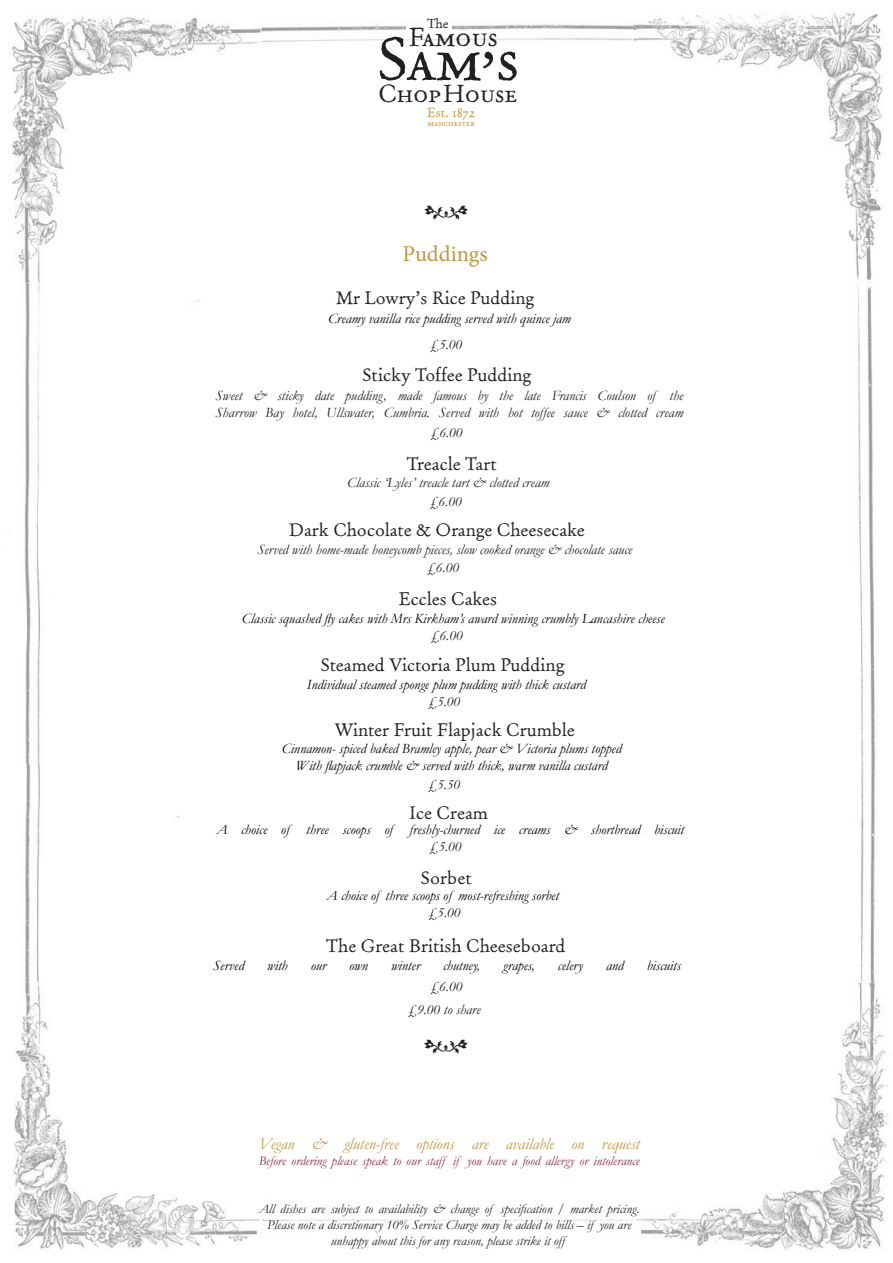
<style>
.page{position:relative;width:893px;height:1263px;background:#fff}
.page>*{position:absolute;margin:0;border:0;box-sizing:border-box;transform-origin:0 0}
.t1{font:59.4px "Old Claude LP Expert";color:#231f20}
.t2{font:58.05px "Old Claude LP Expert";color:#231f20}
.t3{font:26.1px "Old Claude LP Expert";color:#231f20}
.t4{font:24.45px "Old Claude LP Expert";color:#231f20}
.t5{font:22.5px "Minion Pro";color:#c4953d}
.t6{font:18px "Old Claude LP Regular";color:#231f20}
.t7{font:18px "Minion Pro";color:#231f20}
.t8{font:italic 16.5px "Garamond";color:#c4953d}
.t9{font:italic 14.25px "Garamond";color:#000001}
.t10{font:italic 14.25px "Garamond";color:#231f20}
.t11{font:italic 13.35px/16px "Garamond";color:#231f20;text-align:center}
.t12{font:italic 13.35px "Garamond";color:#8f2747}
.t13{font:13.05px "Old Claude LP Regular";color:#231f20}
.t14{font:12.9px "Old Claude LP Regular";color:#c4953e}
.t15{font:8.7px "Old Claude LP Expert";color:#c4953e}
.s1{font-family:"Old Claude LP Expert"}
.s2{font-family:"Old Claude LP Regular";font-size:61.05px}
.s3{font-family:"Old Claude LP Regular"}
</style>
<div class="page">
<img style="left:12px;top:13px;width:876px;height:1237px">
<svg style="left:257px;top:1225px;width:384px;height:24px"></svg>
<div style="left:406px;top:25px;width:46px;height:7px;background:#fff"></div>
<svg style="left:445px;top:205px;width:23px;height:15px"></svg>
<svg style="left:444px;top:1040px;width:24px;height:14px"></svg>
<p class="t13" style="left:427px;top:16px;width:23px"><span class="s1">T</span>he</p>
<h3 class="t3" style="left:409px;top:21px;width:91px">Famous</h3>
<h2 class="t2" style="left:480px;top:37px;width:18px">’</h2>
<h1 class="t1" style="left:377px;top:22px;width:144px"><span class="s2">S</span>am s</h1>
<h3 class="t4" style="left:378px;top:78px;width:140px"><span class="s3">C</span>hop<span class="s3">H</span>ouse</h3>
<p class="t14" style="left:427px;top:105px;width:49px">Est. 1872</p>
<p class="t15" style="left:427px;top:118px;width:49px">manchester</p>
<p class="t7" style="left:424px;top:199px;width:27px">•</p>
<p class="t5" style="left:402px;top:239px;width:87px">Puddings</p>
<p class="t6" style="left:336px;top:287px;width:200px">Mr Lowry’s Rice Pudding</p>
<p class="t9" style="left:328px;top:309px;width:244px">Creamy vanilla rice pudding served with quince jam</p>
<p class="t6" style="left:362px;top:363px;width:170px">Sticky Toffee Pudding</p>
<p class="t10" style="left:215px;top:386px;width:469px">Sweet &amp; sticky date pudding, made famous by the late Francis Coulson of the</p>
<p class="t10" style="left:215px;top:403px;width:469px">Sharrow Bay hotel, Ullswater, Cumbria. Served with hot toffee sauce &amp; clotted cream</p>
<p class="t6" style="left:407px;top:452px;width:92px">Treacle Tart</p>
<p class="t10" style="left:347px;top:473px;width:204px">Classic ‘Lyles’ treacle tart &amp; clotted cream</p>
<p class="t6" style="left:289px;top:518px;width:297px">Dark Chocolate &amp; Orange Cheesecake</p>
<p class="t10" style="left:257px;top:539px;width:377px">Served with home-made honeycomb pieces, slow cooked orange &amp; chocolate sauce</p>
<p class="t6" style="left:399px;top:587px;width:100px">Eccles Cakes</p>
<p class="t9" style="left:242px;top:609px;width:424px">Classic squashed fly cakes with Mrs Kirkham’s award winning crumbly Lancashire cheese</p>
<p class="t10" style="left:430px;top:334px;width:34px">£5.00</p>
<p class="t10" style="left:430px;top:422px;width:34px">£6.00</p>
<p class="t10" style="left:430px;top:491px;width:34px">£6.00</p>
<p class="t10" style="left:427px;top:558px;width:34px">£6.00</p>
<p class="t10" style="left:431px;top:626px;width:34px">£6.00</p>
<p class="t6" style="left:321px;top:654px;width:245px">Steamed Victoria Plum Pudding</p>
<p class="t9" style="left:307px;top:674px;width:281px">Individual steamed sponge plum pudding with thick custard</p>
<p class="t10" style="left:428px;top:691px;width:34px">£5.00</p>
<p class="t6" style="left:335px;top:718px;width:241px">Winter Fruit Flapjack Crumble</p>
<p class="t9" style="left:282px;top:739px;width:341px">Cinnamon- spiced baked Bramley apple, pear &amp; Victoria plums topped</p>
<p class="t9" style="left:296px;top:756px;width:313px">With flapjack crumble &amp; served with thick, warm vanilla custard</p>
<p class="t10" style="left:428px;top:775px;width:34px">£5.50</p>
<p class="t6" style="left:409px;top:801px;width:80px">Ice Cream</p>
<p class="t9" style="left:216px;top:820px;width:469px">A choice of three scoops of freshly-churned ice creams &amp; shortbread biscuit</p>
<p class="t10" style="left:429px;top:837px;width:34px">£5.00</p>
<p class="t6" style="left:421px;top:866px;width:52px">Sorbet</p>
<p class="t9" style="left:327px;top:886px;width:234px">A choice of three scoops of most-refreshing sorbet</p>
<p class="t10" style="left:428px;top:903px;width:34px">£5.00</p>
<p class="t6" style="left:326px;top:934px;width:241px">The Great British Cheeseboard</p>
<p class="t9" style="left:213px;top:956px;width:32px">Served</p>
<p class="t9" style="left:267px;top:956px;width:22px">with</p>
<p class="t9" style="left:311px;top:956px;width:17px">our</p>
<p class="t9" style="left:349px;top:956px;width:20px">own</p>
<p class="t9" style="left:391px;top:956px;width:30px">winter</p>
<p class="t9" style="left:443px;top:956px;width:39px">chutney,</p>
<p class="t9" style="left:503px;top:956px;width:33px">grapes,</p>
<p class="t9" style="left:558px;top:956px;width:27px">celery</p>
<p class="t9" style="left:606px;top:956px;width:19px">and</p>
<p class="t9" style="left:647px;top:956px;width:36px">biscuits</p>
<p class="t10" style="left:408px;top:1000px;width:74px">£9.00 to share</p>
<p class="t7" style="left:424px;top:1033px;width:27px">•</p>
<p class="t10" style="left:430px;top:977px;width:34px">£6.00</p>
<p class="t8" style="left:259px;top:1133px;width:382px">Vegan &amp; gluten-free options are available on request</p>
<p class="t12" style="left:259px;top:1151px;width:382px">Before ordering please speak to our staff if you have a food allergy or intolerance</p>
<p class="t11" style="left:259px;top:1201px;width:382px">All dishes are subject to availability &amp; change of specification / market pricing.</p>
<p class="t11" style="left:267px;top:1217px;width:366px">Please note a discretionary 10% Service Charge may be added to bills – if you are unhappy about this for any reason, please strike it off</p>
</div>
